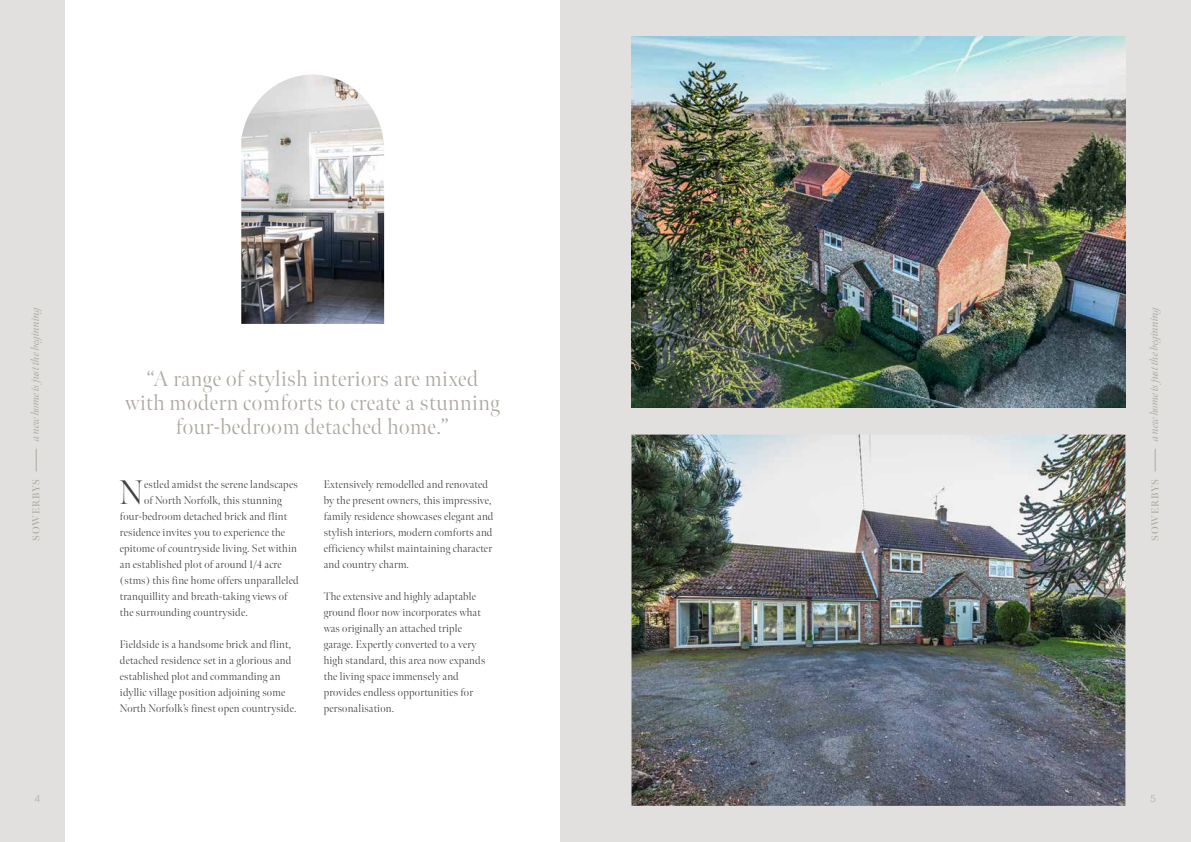
<style>
.page{position:relative;width:1191px;height:842px;background:#fff}
.page>*{position:absolute;margin:0;border:0;box-sizing:border-box;transform-origin:0 0}
.t1{font:300 34px "Meno Banner";color:#434141}
.t2{font:300 22px/24px "Meno Banner";letter-spacing:.025em;color:#ada8a0;text-align:center}
.t3{font:300 11px/16px "Meno Banner";letter-spacing:.02em;color:#434141}
.t4{font:italic 11px "Meno Banner";letter-spacing:-.01em;color:#ada8a0}
.t5{font:600 10px "Meno Banner";letter-spacing:.08em;color:#ada8a0}
.t6{font:300 10px "Quasimoda";color:#ada8a0}
</style>
<div class="page">
<div style="left:0;top:0;width:595px;height:842px;background:#e2e0df"></div>
<div style="left:595px;top:0;width:596px;height:842px;background:#e2e0df"></div>
<svg style="left:36px;top:449px;width:1px;height:22px"></svg>
<svg style="left:1155px;top:449px;width:1px;height:22px"></svg>
<div style="left:65px;top:0;width:494px;height:842px;background:#fff"></div>
<img style="left:241px;top:75px;width:143px;height:249px">
<img style="left:631px;top:36px;width:494px;height:371px">
<img style="left:631px;top:435px;width:494px;height:371px">
<p class="t4" style="left:29px;top:441px;width:138px;rotate:-90deg">a new home is just the beginning</p>
<p class="t4" style="left:1147px;top:441px;width:138px;rotate:-90deg">a new home is just the beginning</p>
<h1 class="t1" style="left:119px;top:472px;width:25px">N</h1>
<p class="t3" style="left:144px;top:477px;width:155px">estled amidst the serene landscapes</p>
<h2 class="t2" style="left:125px;top:367px;width:376px">“A range of stylish interiors are mixed with modern comforts to create a stunning four-bedroom detached home.”</h2>
<p class="t5" style="left:30px;top:541px;width:63px;rotate:-90deg">SOWERBYS</p>
<p class="t5" style="left:1149px;top:541px;width:63px;rotate:-90deg">SOWERBYS</p>
<p class="t3" style="left:324px;top:477px;width:171px">Extensively remodelled and renovated by the present owners, this impressive, family residence showcases elegant and stylish interiors, modern comforts and efficiency whilst maintaining character and country charm.</p>
<p class="t3" style="left:324px;top:589px;width:163px">The extensive and highly adaptable ground floor now incorporates what was originally an attached triple garage. Expertly converted to a very high standard, this area now expands the living space immensely and provides endless opportunities for personalisation.</p>
<p class="t3" style="left:144px;top:493px;width:139px">of North Norfolk, this stunning</p>
<p class="t3" style="left:120px;top:509px;width:169px">four-bedroom detached brick and flint</p>
<p class="t3" style="left:120px;top:525px;width:166px">residence invites you to experience the</p>
<p class="t3" style="left:120px;top:541px;width:178px">epitome of countryside living. Set within</p>
<p class="t3" style="left:120px;top:557px;width:163px">an established plot of around 1/4 acre</p>
<p class="t3" style="left:120px;top:573px;width:180px">(stms) this fine home offers unparalleled</p>
<p class="t3" style="left:120px;top:589px;width:169px">tranquillity and breath-taking views of</p>
<p class="t3" style="left:120px;top:605px;width:129px">the surrounding countryside.</p>
<p class="t3" style="left:120px;top:637px;width:178px">Fieldside is a handsome brick and flint, detached residence set in a glorious and established plot and commanding an idyllic village position adjoining some North Norfolk’s finest open countryside.</p>
<p class="t6" style="left:35px;top:791px;width:7px">4</p>
<p class="t6" style="left:1150px;top:791px;width:7px">5</p>
</div>
